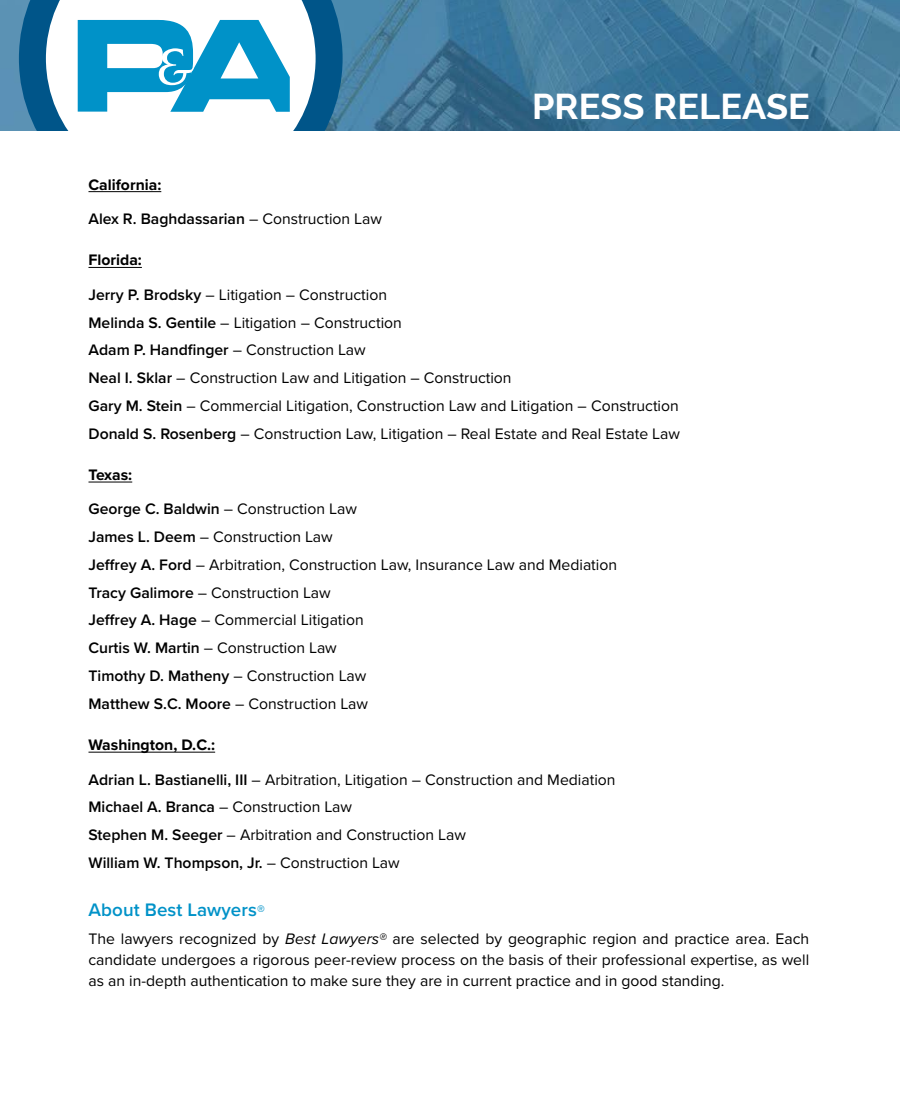
<style>
.page{position:relative;width:900px;height:1118px;background:#fff}
.page>*{position:absolute;margin:0;border:0;box-sizing:border-box;transform-origin:0 0}
.t1{font:700 36px "Raleway";color:#fff}
.t2{font:600 18.75px "Proxima Nova";letter-spacing:.005em;color:#0092c8}
.t3{font:15.75px/27.8px "Proxima Nova";color:#000}
.t4{font:600 15.75px/34.5px "Proxima Nova";color:#000}
.s1{font-weight:700}
.s2{font-weight:400}
.s3{font-weight:600}
.s4{font-size:15.75px}
.s5{font-style:italic}
</style>
<div class="page">
<img style="left:0;top:0;width:900px;height:131px">
<svg style="left:19px;top:0;width:324px;height:131px"></svg>
<svg style="left:78px;top:20px;width:212px;height:92px"></svg>
<hr style="left:88px;top:191px;width:73px;height:1px;background:#000">
<hr style="left:88px;top:267px;width:54px;height:1px;background:#000">
<hr style="left:88px;top:482px;width:44px;height:1px;background:#000">
<hr style="left:88px;top:752px;width:127px;height:1px;background:#000">
<h1 class="t1" style="left:532px;top:86px;width:279px">PRESS RELEASE</h1>
<p class="t4" style="left:88px;top:167px;width:295px"><span class="s1">California:<br></span>Alex R. Baghdassarian <span class="s2">– Construction Law</span></p>
<p class="t3" style="left:88px;top:243px;width:300px;line-height:34.5px"><span class="s1">Florida:<br></span><span class="s3">Jerry P. Brodsky</span> – Litigation – Construction</p>
<p class="t3" style="left:88px;top:309px;width:593px"><span class="s3">Melinda S. Gentile</span> – Litigation – Construction<br><span class="s3">Adam P. Handfinger</span> – Construction Law<br><span class="s3">Neal I. Sklar</span> – Construction Law and Litigation – Construction<br><span class="s3">Gary M. Stein</span> – Commercial Litigation, Construction Law and Litigation – Construction <span class="s3">Donald S. Rosenberg</span> – Construction Law, Litigation – Real Estate and Real Estate Law</p>
<p class="t3" style="left:88px;top:458px;width:270px;line-height:34.5px"><span class="s1">Texas:<br></span><span class="s3">George C. Baldwin</span> – Construction Law</p>
<p class="t3" style="left:88px;top:523px;width:530px"><span class="s3">James L. Deem</span> – Construction Law<br><span class="s3">Jeffrey A. Ford</span> – Arbitration, Construction Law, Insurance Law and Mediation <span class="s3">Tracy Galimore</span> – Construction Law<br><span class="s3">Jeffrey A. Hage</span> – Commercial Litigation<br><span class="s3">Curtis W. Martin</span> – Construction Law<br><span class="s3">Timothy D. Matheny</span> – Construction Law<br><span class="s3">Matthew S.C. Moore</span> – Construction Law</p>
<p class="t3" style="left:88px;top:728px;width:529px;line-height:34.5px"><span class="s1">Washington, D.C.:<br></span><span class="s3">Adrian L. Bastianelli, III</span> – Arbitration, Litigation – Construction and Mediation</p>
<p class="t3" style="left:88px;top:793px;width:379px"><span class="s3">Michael A. Branca</span> – Construction Law<br><span class="s3">Stephen M. Seeger</span> – Arbitration and Construction Law<br><span class="s3">William W. Thompson, Jr.</span> – Construction Law</p>
<p class="t2" style="left:88px;top:898px;width:178px">About Best Lawyers<span class="s4">®</span></p>
<p class="t3" style="left:88px;top:928px;width:722px;line-height:21px;text-align:justify">The lawyers recognized by <span class="s5">Best Lawyers®</span> are selected by geographic region and practice area. Each candidate undergoes a rigorous peer-review process on the basis of their professional expertise, as well as an in-depth authentication to make sure they are in current practice and in good standing.</p>
</div>
